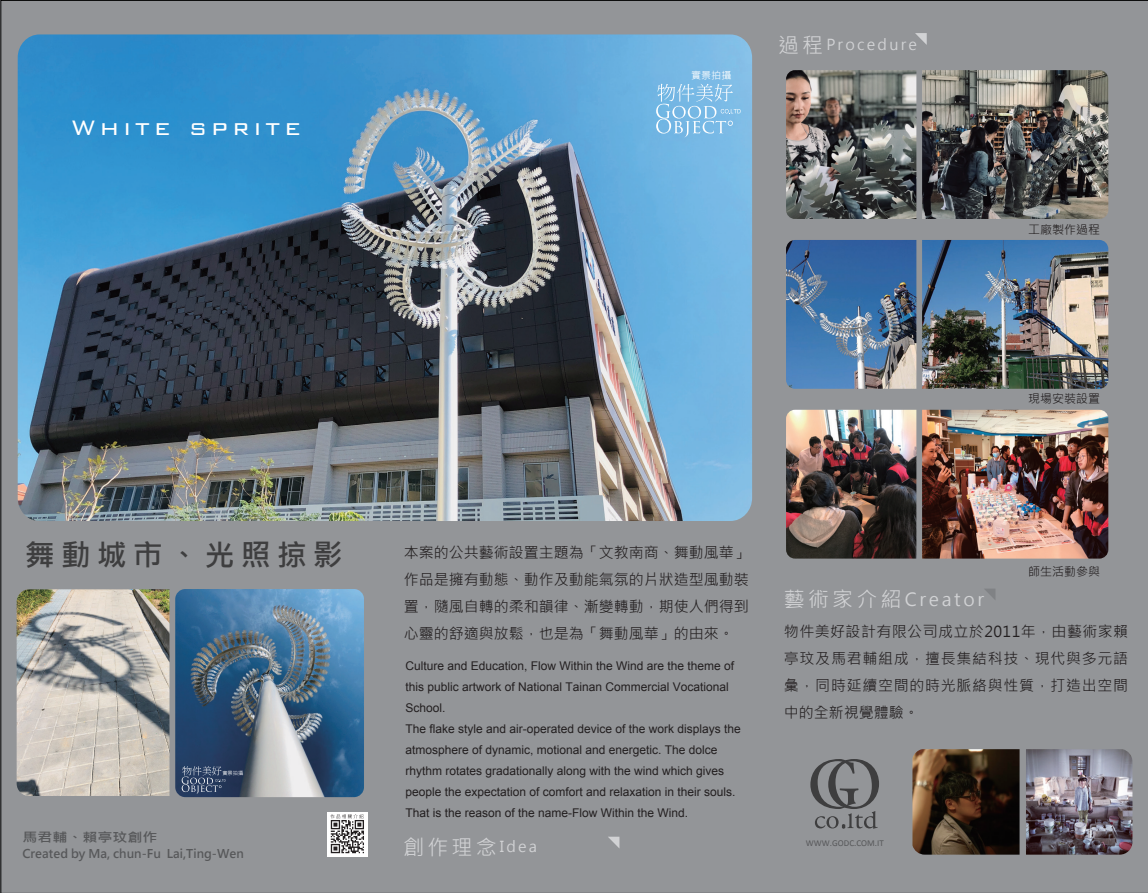
<style>
.page{position:relative;width:1148px;height:893px;background:#939598}
.page>*{position:absolute;margin:0;border:0;box-sizing:border-box;transform-origin:0 0}
.t1{font:700 30px "Microsoft Jheng Hei";letter-spacing:.2em;color:#3e3e3f}
.t2{font:300 28.05px "Bank Gothic BT";letter-spacing:.15em;color:#fff}
.t3{font:21px "Microsoft Jheng Hei";color:#d1d2d4}
.t4{font:18px "Microsoft Jheng Hei";letter-spacing:.15em;color:#d1d2d4}
.t5{font:15px/27px "Microsoft Jheng Hei";color:#231f20;text-align:justify}
.t6{font:15px "Microsoft Jheng Hei";letter-spacing:.15em;color:#d1d2d4}
.t7{font:700 12.75px "Microsoft Jheng Hei";color:#57585a;scale:1.18 1}
.t8{font:12px/21px "Arial";color:#231f20}
.t9{font:700 12px "Microsoft Jheng Hei";color:#57585a}
.t10{font:12px "Microsoft Jheng Hei";color:#231f20}
.t11{font:10.05px "Microsoft Jheng Hei";color:#fff}
.t12{font:9px "Calibri";color:#57585a}
.t13{font:5.25px "Microsoft Jheng Hei";color:#fff}
.s1{font-size:21px}
.s2{font-size:15px}
</style>
<div class="page">
<img style="left:912px;top:749px;width:108px;height:106px">
<img style="left:1026px;top:749px;width:106px;height:106px">
<svg style="left:608px;top:837px;width:11px;height:11px"></svg>
<svg style="left:984px;top:589px;width:12px;height:11px"></svg>
<svg style="left:915px;top:33px;width:12px;height:12px"></svg>
<svg style="left:810px;top:759px;width:69px;height:70px;background:#78797c"></svg>
<img style="left:17px;top:589px;width:153px;height:207px">
<img style="left:18px;top:34px;width:734px;height:487px">
<svg style="left:656px;top:84px;width:85px;height:53px;background:#8cc3e8"></svg>
<img style="left:175px;top:589px;width:189px;height:208px">
<svg style="left:182px;top:766px;width:44px;height:28px"></svg>
<img style="left:922px;top:410px;width:186px;height:149px">
<img style="left:786px;top:410px;width:130px;height:149px">
<img style="left:922px;top:240px;width:186px;height:149px">
<img style="left:786px;top:240px;width:130px;height:149px">
<img style="left:922px;top:70px;width:186px;height:149px">
<img style="left:786px;top:70px;width:130px;height:149px">
<h2 class="t2" style="left:71px;top:112px;width:231px">White sprite</h2>
<h1 class="t1" style="left:25px;top:537px;width:319px">舞動城市、光照掠影</h1>
<p class="t7" style="left:23px;top:830px;width:116px">馬君輔、賴亭玟創作</p>
<p class="t13" style="left:222px;top:770px;width:22px">實景拍攝</p>
<p class="t9" style="left:23px;top:846px;width:223px">Created by Ma, chun-Fu Lai,Ting-Wen</p>
<p class="t11" style="left:691px;top:69px;width:42px">實景拍攝</p>
<p class="t6" style="left:778px;top:35px;width:140px"><span class="s1">過程</span>Procedure</p>
<p class="t10" style="left:1028px;top:222px;width:73px">工廠製作過程</p>
<p class="t10" style="left:1028px;top:391px;width:73px">現場安裝設置</p>
<p class="t5" style="left:404px;top:539px;width:346px">本案的公共藝術設置主題為「文教南商、舞動風華」作品是擁有動態、動作及動能氣氛的片狀造型風動裝置，隨風自轉的柔和韻律、漸變轉動，期使人們得到心靈的舒適與放鬆，也是為「舞動風華」的由來。</p>
<p class="t8" style="left:405px;top:655px;width:337px">Culture and Education, Flow Within the Wind are the theme of this public artwork of National Tainan Commercial Vocational School.<br>The flake style and air-operated device of the work displays the atmosphere of dynamic, motional and energetic. The dolce rhythm rotates gradationally along with the wind which gives people the expectation of comfort and relaxation in their souls.<br>That is the reason of the name-Flow Within the Wind.</p>
<h3 class="t3" style="left:403px;top:834px;width:135px">創作理念<span class="s2">Idea</span></h3>
<h3 class="t4" style="left:784px;top:588px;width:202px"><span class="s1">藝術家介紹</span>Creator</h3>
<p class="t10" style="left:1028px;top:564px;width:73px">師生活動參與</p>
<p class="t5" style="left:784px;top:618px;width:346px">物件美好設計有限公司成立於2011年，由藝術家賴亭玟及馬君輔組成，擅長集結科技、現代與多元語彙，同時延續空間的時光脈絡與性質，打造出空間中的全新視覺體驗。</p>
<p class="t12" style="left:806px;top:837px;width:79px">WWW.GODC.COM.IT</p>
</div>
